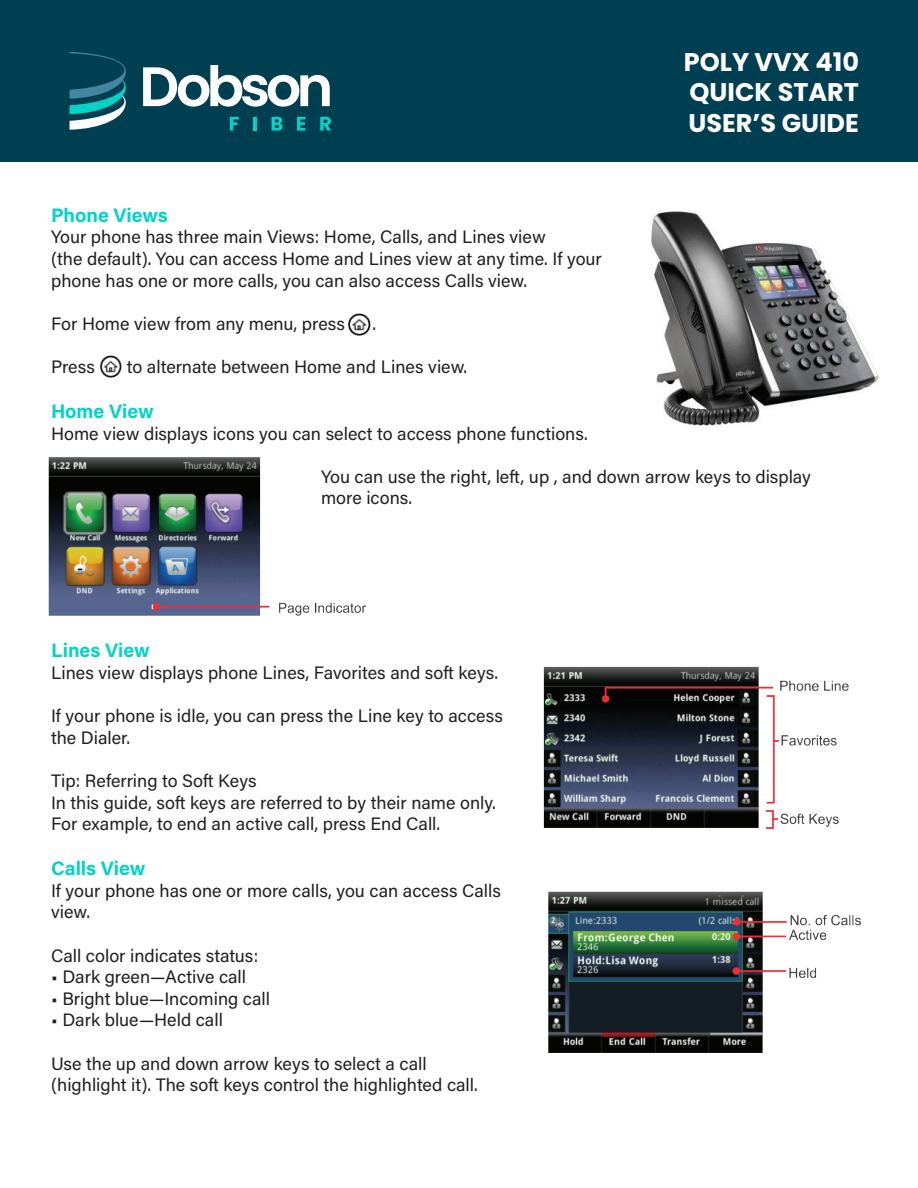
<style>
.page{position:relative;width:918px;height:1188px;background:#fff}
.page>*{position:absolute;margin:0;border:0;box-sizing:border-box;transform-origin:0 0}
.t1{font:700 25.5px/30.6px "Poppins";color:#fff;text-align:justify}
.t2{font:700 19.5px "Acumin Pro";color:#03d3c6}
.t3{font:18px/21.6px "Acumin Pro";color:#231f20}
</style>
<div class="page">
<img style="left:651px;top:211px;width:228px;height:215px">
<div style="left:0;top:0;width:918px;height:161px;background:#003e52"></div>
<svg style="left:70px;top:52px;width:56px;height:78px"></svg>
<svg style="left:143px;top:65px;width:187px;height:42px"></svg>
<svg style="left:230px;top:117px;width:9px;height:14px"></svg>
<hr style="left:253px;top:117px;width:4px;height:14px;background:#03d3c6">
<svg style="left:272px;top:117px;width:11px;height:14px"></svg>
<svg style="left:297px;top:117px;width:8px;height:14px"></svg>
<svg style="left:320px;top:117px;width:11px;height:14px"></svg>
<img style="left:349px;top:314px;width:21px;height:21px">
<img style="left:100px;top:356px;width:21px;height:21px">
<img style="left:48px;top:457px;width:318px;height:159px">
<img style="left:543px;top:666px;width:306px;height:163px">
<img style="left:548px;top:891px;width:312px;height:162px">
<h1 class="t1" style="left:684px;top:47px;width:176px">POLY VVX 410<br>QUICK START USER’S GUIDE</h1>
<p class="t2" style="left:51px;top:201px;width:118px">Phone Views</p>
<p class="t3" style="left:51px;top:226px;width:552px">Your phone has three main Views: Home, Calls, and Lines view<br>(the default). You can access Home and Lines view at any time. If your phone has one or more calls, you can also access Calls view.</p>
<p class="t3" style="left:51px;top:312px;width:296px">For Home view from any menu, press</p>
<p class="t3" style="left:372px;top:312px;width:5px">.</p>
<p class="t3" style="left:51px;top:355px;width:45px">Press</p>
<p class="t3" style="left:127px;top:355px;width:342px">to alternate between Home and Lines view.</p>
<p class="t2" style="left:51px;top:398px;width:104px">Home View</p>
<p class="t3" style="left:51px;top:422px;width:538px">Home view displays icons you can select to access phone functions.</p>
<p class="t3" style="left:321px;top:465px;width:491px">You can use the right, left, up , and down arrow keys to display more icons.</p>
<p class="t2" style="left:51px;top:637px;width:100px">Lines View</p>
<p class="t3" style="left:51px;top:661px;width:449px">Lines view displays phone Lines, Favorites and soft keys.</p>
<p class="t3" style="left:51px;top:704px;width:453px">If your phone is idle, you can press the Line key to access the Dialer.</p>
<p class="t3" style="left:51px;top:769px;width:446px">Tip: Referring to Soft Keys<br>In this guide, soft keys are referred to by their name only.<br>For example, to end an active call, press End Call.</p>
<p class="t2" style="left:51px;top:855px;width:96px">Calls View</p>
<p class="t3" style="left:51px;top:879px;width:451px">If your phone has one or more calls, you can access Calls view.</p>
<p class="t3" style="left:51px;top:944px;width:209px">Call color indicates status:</p>
<p class="t3" style="left:51px;top:965px;width:197px">• Dark green—Active call</p>
<p class="t3" style="left:51px;top:987px;width:221px">• Bright blue—Incoming call</p>
<p class="t3" style="left:51px;top:1009px;width:173px">• Dark blue—Held call</p>
<p class="t3" style="left:51px;top:1052px;width:428px">Use the up and down arrow keys to select a call (highlight it). The soft keys control the highlighted call.</p>
</div>
